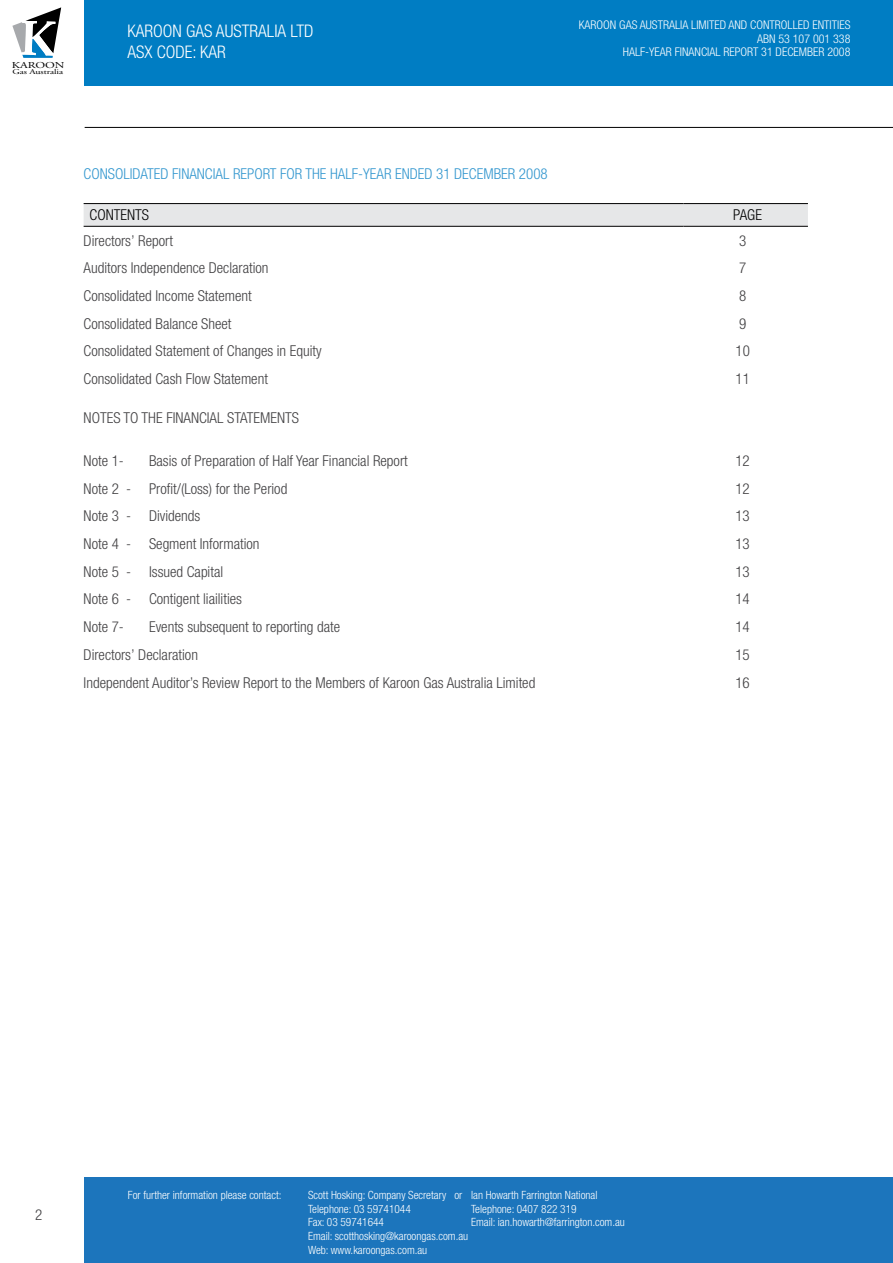
<style>
.page{position:relative;width:893px;height:1263px;background:#fff}
.page>*{position:absolute;margin:0;border:0;box-sizing:border-box;transform-origin:0 0}
.t1{font:300 condensed 17.4px/20.9px "Helvetica Neue";color:#fff}
.t2{font:300 condensed 15px "Helvetica Neue LT Std";color:#414042}
.t3{font:300 condensed 15px "Helvetica Neue LT Std";color:#3397cf}
.t4{font:300 condensed 15px "Helvetica Neue LT Std";color:#000}
.t5{font:300 condensed 12px/13.5px "Helvetica Neue LT Std";color:#fff;text-align:right}
.t6{font:300 condensed 11.4px/13.6px "Helvetica Neue";color:#fff}
.t7{font:9px "Adobe Garamond Pro";color:#000;scale:1.36 1}
.t8{font:7.35px "Adobe Garamond Pro";color:#000;scale:1.36 1}
</style>
<div class="page">
<div style="left:85px;top:0;width:808px;height:85px;background:#007dc3"></div>
<div style="left:85px;top:1178px;width:808px;height:85px;background:#1c75bc"></div>
<hr style="left:85px;top:127px;width:808px;height:1px;background:#000">
<svg style="left:12px;top:7px;width:49px;height:51px"></svg>
<svg style="left:84px;top:204px;width:724px;height:22px;background:#e2e3e4"></svg>
<hr style="left:84px;top:203px;width:600px;height:1px;background:#000">
<hr style="left:684px;top:203px;width:124px;height:1px;background:#000">
<hr style="left:84px;top:226px;width:600px;height:1px;background:#000">
<hr style="left:684px;top:226px;width:124px;height:1px;background:#000">
<p class="t7" style="left:12px;top:60px;width:40px">KAROON</p>
<p class="t8" style="left:12px;top:67px;width:39px">Gas Australia</p>
<p class="t1" style="left:127px;top:21px;width:188px">KAROON GAS AUSTRALIA LTD<br>ASX CODE: KAR</p>
<p class="t5" style="left:579px;top:18px;width:273px">KAROON GAS AUSTRALIA LIMITED AND CONTROLLED ENTITIES<br>ABN 53 107 001 338<br>HALF-YEAR FINANCIAL REPORT 31 DECEMBER 2008</p>
<p class="t3" style="left:84px;top:165px;width:466px">CONSOLIDATED FINANCIAL REPORT FOR THE HALF-YEAR ENDED 31 DECEMBER 2008</p>
<p class="t4" style="left:90px;top:206px;width:61px">CONTENTS</p>
<p class="t4" style="left:733px;top:206px;width:30px">PAGE</p>
<p class="t2" style="left:84px;top:232px;width:91px">Directors’ Report</p>
<p class="t2" style="left:739px;top:232px;width:9px">3</p>
<p class="t2" style="left:84px;top:259px;width:186px">Auditors Independence Declaration</p>
<p class="t2" style="left:739px;top:259px;width:9px">7</p>
<p class="t2" style="left:84px;top:287px;width:170px">Consolidated Income Statement</p>
<p class="t2" style="left:739px;top:287px;width:9px">8</p>
<p class="t2" style="left:84px;top:315px;width:149px">Consolidated Balance Sheet</p>
<p class="t2" style="left:739px;top:315px;width:9px">9</p>
<p class="t2" style="left:84px;top:342px;width:240px">Consolidated Statement of Changes in Equity</p>
<p class="t2" style="left:735px;top:342px;width:16px">10</p>
<p class="t2" style="left:84px;top:370px;width:186px">Consolidated Cash Flow Statement</p>
<p class="t2" style="left:735px;top:370px;width:16px">11</p>
<p class="t2" style="left:84px;top:409px;width:217px">NOTES TO THE FINANCIAL STATEMENTS</p>
<p class="t2" style="left:84px;top:452px;width:42px">Note 1-</p>
<p class="t2" style="left:149px;top:452px;width:260px">Basis of Preparation of Half Year Financial Report</p>
<p class="t2" style="left:735px;top:452px;width:16px">12</p>
<p class="t2" style="left:84px;top:480px;width:205px">Note 2 - Profit/(Loss) for the Period</p>
<p class="t2" style="left:735px;top:480px;width:16px">12</p>
<p class="t2" style="left:84px;top:507px;width:118px">Note 3 - Dividends</p>
<p class="t2" style="left:735px;top:507px;width:16px">13</p>
<p class="t2" style="left:84px;top:535px;width:177px">Note 4 - Segment Information</p>
<p class="t2" style="left:735px;top:535px;width:16px">13</p>
<p class="t2" style="left:84px;top:563px;width:141px">Note 5 - Issued Capital</p>
<p class="t2" style="left:735px;top:563px;width:16px">13</p>
<p class="t2" style="left:84px;top:590px;width:160px">Note 6 - Contigent liailities</p>
<p class="t2" style="left:735px;top:590px;width:16px">14</p>
<p class="t2" style="left:84px;top:618px;width:42px">Note 7-</p>
<p class="t2" style="left:149px;top:618px;width:193px">Events subsequent to reporting date</p>
<p class="t2" style="left:735px;top:618px;width:16px">14</p>
<p class="t2" style="left:84px;top:646px;width:116px">Directors’ Declaration</p>
<p class="t2" style="left:735px;top:646px;width:16px">15</p>
<p class="t2" style="left:84px;top:674px;width:453px">Independent Auditor’s Review Report to the Members of Karoon Gas Australia Limited</p>
<p class="t2" style="left:735px;top:674px;width:16px">16</p>
<p class="t2" style="left:35px;top:1206px;width:9px">2</p>
<p class="t6" style="left:128px;top:1188px;width:155px">For further information please contact:</p>
<p class="t6" style="left:308px;top:1188px;width:291px">Scott Hosking: Company Secretary or Ian Howarth Farrington National<br>Telephone: 03 59741044</p>
<p class="t6" style="left:471px;top:1202px;width:107px">Telephone: 0407 822 319</p>
<p class="t6" style="left:308px;top:1215px;width:77px">Fax: 03 59741644</p>
<p class="t6" style="left:471px;top:1215px;width:155px">Email: ian.howarth@farrington.com.au</p>
<p class="t6" style="left:308px;top:1229px;width:162px">Email: scotthosking@karoongas.com.au<br>Web: www.karoongas.com.au</p>
</div>
